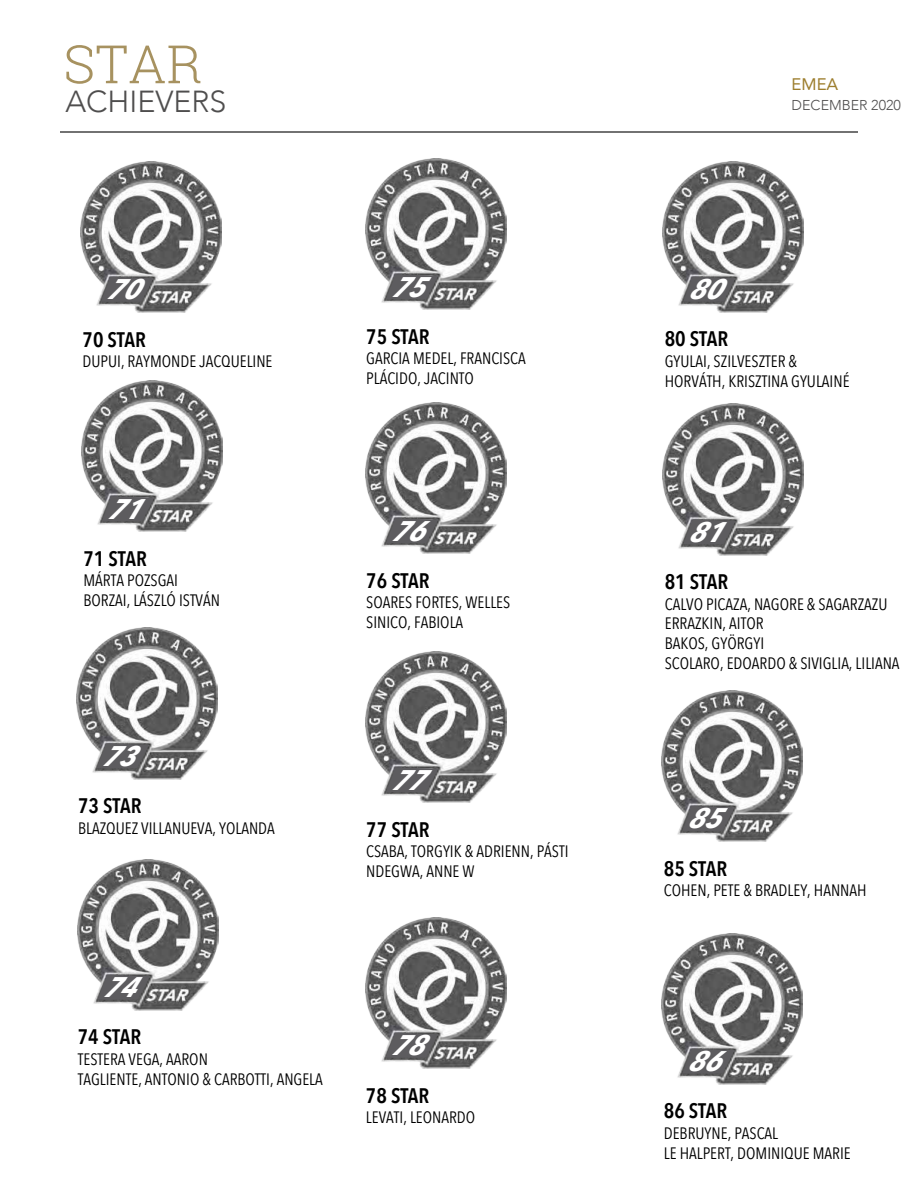
<style>
.page{position:relative;width:918px;height:1188px;background:#fff}
.page>*{position:absolute;margin:0;border:0;box-sizing:border-box;transform-origin:0 0}
.t1{font:300 52.95px "Roboto Slab";color:#a79260}
.t2{font:300 30.3px "Avenir";color:#4f4e4e}
.t3{font:italic 700 28.35px "Avenir Next Condensed";color:#fff;scale:1.11 1}
.t4{font:600 21px "Avenir Next Condensed";color:#000}
.t5{font:16.65px "Avenir";color:#9d7e2e}
.t6{font:16.5px/19.8px "Avenir Next Condensed";color:#000}
.t7{font:300 14.25px "Avenir";color:#4e4d4d}
</style>
<div class="page">
<img style="left:77px;top:859px;width:141px;height:151px">
<svg style="left:97px;top:975px;width:53px;height:25px"></svg>
<img style="left:366px;top:159px;width:140px;height:151px">
<svg style="left:386px;top:274px;width:52px;height:25px"></svg>
<img style="left:366px;top:403px;width:140px;height:151px">
<svg style="left:386px;top:518px;width:52px;height:25px"></svg>
<img style="left:366px;top:652px;width:140px;height:151px">
<svg style="left:386px;top:767px;width:52px;height:25px"></svg>
<img style="left:365px;top:917px;width:141px;height:151px">
<svg style="left:386px;top:1033px;width:52px;height:25px"></svg>
<img style="left:82px;top:381px;width:140px;height:151px">
<svg style="left:102px;top:496px;width:52px;height:25px"></svg>
<img style="left:81px;top:161px;width:140px;height:151px">
<svg style="left:101px;top:277px;width:52px;height:25px"></svg>
<hr style="left:61px;top:131px;width:797px;height:2px;background:#727272">
<img style="left:663px;top:161px;width:141px;height:151px">
<svg style="left:683px;top:277px;width:53px;height:25px"></svg>
<img style="left:663px;top:404px;width:141px;height:151px">
<svg style="left:683px;top:520px;width:53px;height:24px"></svg>
<img style="left:662px;top:690px;width:141px;height:152px">
<svg style="left:682px;top:806px;width:53px;height:25px"></svg>
<img style="left:662px;top:933px;width:141px;height:151px">
<svg style="left:682px;top:1049px;width:53px;height:25px"></svg>
<img style="left:76px;top:628px;width:141px;height:151px">
<svg style="left:96px;top:744px;width:53px;height:24px"></svg>
<h1 class="t1" style="left:64px;top:28px;width:140px">STAR</h1>
<h2 class="t2" style="left:65px;top:83px;width:162px">ACHIEVERS</h2>
<h3 class="t3" style="left:106px;top:272px;width:43px">70</h3>
<p class="t4" style="left:83px;top:321px;width:65px">70 STAR</p>
<p class="t6" style="left:83px;top:351px;width:192px">DUPUI, RAYMONDE JACQUELINE</p>
<h3 class="t3" style="left:107px;top:491px;width:43px">71</h3>
<p class="t4" style="left:83px;top:541px;width:65px">71 STAR</p>
<p class="t6" style="left:83px;top:570px;width:138px">MÁRTA POZSGAI<br>BORZAI, LÁSZLÓ ISTVÁN</p>
<h3 class="t3" style="left:391px;top:269px;width:43px">75</h3>
<p class="t4" style="left:366px;top:318px;width:65px">75 STAR</p>
<p class="t6" style="left:366px;top:348px;width:161px">GARCIA MEDEL, FRANCISCA<br>PLÁCIDO, JACINTO</p>
<h3 class="t3" style="left:391px;top:513px;width:43px">76</h3>
<p class="t4" style="left:366px;top:562px;width:65px">76 STAR</p>
<p class="t6" style="left:366px;top:592px;width:146px">SOARES FORTES, WELLES<br>SINICO, FABIOLA</p>
<h3 class="t3" style="left:102px;top:738px;width:43px">73</h3>
<p class="t4" style="left:78px;top:788px;width:65px">73 STAR</p>
<p class="t6" style="left:78px;top:817px;width:198px">BLAZQUEZ VILLANUEVA, YOLANDA</p>
<h3 class="t3" style="left:103px;top:970px;width:43px">74</h3>
<p class="t4" style="left:78px;top:1019px;width:65px">74 STAR</p>
<p class="t6" style="left:78px;top:1048px;width:247px">TESTERA VEGA, AARON<br>TAGLIENTE, ANTONIO &amp; CARBOTTI, ANGELA</p>
<h3 class="t3" style="left:391px;top:762px;width:43px">77</h3>
<p class="t4" style="left:366px;top:812px;width:65px">77 STAR</p>
<p class="t6" style="left:366px;top:841px;width:204px">CSABA, TORGYIK &amp; ADRIENN, PÁSTI<br>NDEGWA, ANNE W</p>
<h3 class="t3" style="left:391px;top:1028px;width:43px">78</h3>
<p class="t4" style="left:366px;top:1077px;width:65px">78 STAR</p>
<p class="t6" style="left:366px;top:1107px;width:111px">LEVATI, LEONARDO</p>
<p class="t5" style="left:792px;top:71px;width:48px">EMEA</p>
<p class="t7" style="left:792px;top:97px;width:111px">DECEMBER 2020</p>
<h3 class="t3" style="left:688px;top:272px;width:43px">80</h3>
<p class="t4" style="left:665px;top:321px;width:65px">80 STAR</p>
<p class="t6" style="left:665px;top:350px;width:186px">GYULAI, SZILVESZTER &amp;<br>HORVÁTH, KRISZTINA GYULAINÉ</p>
<h3 class="t3" style="left:688px;top:514px;width:43px">81</h3>
<p class="t4" style="left:665px;top:564px;width:65px">81 STAR</p>
<p class="t6" style="left:665px;top:593px;width:236px">CALVO PICAZA, NAGORE &amp; SAGARZAZU<br>ERRAZKIN, AITOR<br>BAKOS, GYÖRGYI<br>SCOLARO, EDOARDO &amp; SIVIGLIA, LILIANA</p>
<h3 class="t3" style="left:688px;top:801px;width:43px">85</h3>
<p class="t4" style="left:664px;top:850px;width:65px">85 STAR</p>
<p class="t6" style="left:664px;top:880px;width:204px">COHEN, PETE &amp; BRADLEY, HANNAH</p>
<h3 class="t3" style="left:688px;top:1044px;width:43px">86</h3>
<p class="t4" style="left:664px;top:1093px;width:65px">86 STAR</p>
<p class="t6" style="left:664px;top:1122px;width:188px">DEBRUYNE, PASCAL<br>LE HALPERT, DOMINIQUE MARIE</p>
</div>
